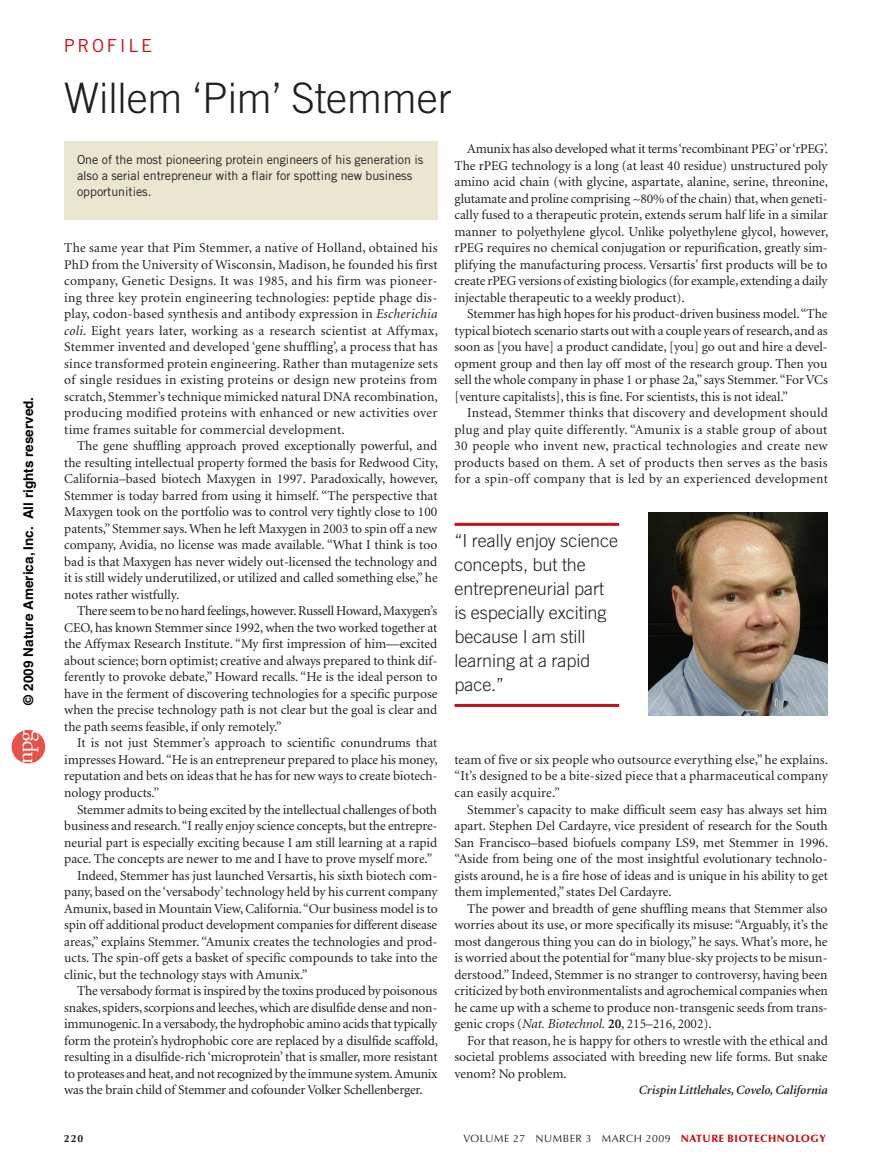
<style>
.page{position:relative;width:891px;height:1175px;background:#fff}
.page>*{position:absolute;margin:0;border:0;box-sizing:border-box;transform-origin:0 0}
.t1{font:300 42px "Trade Gothic";letter-spacing:-.005em;color:#231f20}
.t2{font:300 18px/24px "Trade Gothic";letter-spacing:-.005em;color:#231f20}
.t3{font:18px "Trade Gothic";letter-spacing:.15em;color:#c4121a}
.t4{font:13.5px/16.5px "Minion";letter-spacing:-.005em;color:#231f20;text-align:justify}
.t5{font:700 13.5px "Helvetica";color:#000}
.t6{font:italic 600 12.75px "Minion";letter-spacing:-.005em;color:#231f20}
.t7{font:12.45px/16.2px "Trade Gothic";letter-spacing:-.005em;color:#231f20}
.t8{font:10.5px "Optima";letter-spacing:.05em;color:#231f20}
.t9{font:700 10.5px "Optima";color:#231f20}
.s1{font-style:italic}
.s2{font-weight:700}
.s3{font-weight:900;color:#c4121a}
</style>
<div class="page">
<div style="left:64px;top:150px;width:373px;height:70px;background:#ebe6cf"></div>
<hr style="left:455px;top:523px;width:164px;height:3px;background:#c4121a">
<hr style="left:455px;top:704px;width:164px;height:3px;background:#c4121a">
<img style="left:649px;top:512px;width:179px;height:203px">
<div style="left:64px;top:141px;width:374px;height:70px;background:#ebe6cf"></div>
<svg style="left:12px;top:730px;width:33px;height:33px"></svg>
<p class="t5" style="left:24px;top:705px;width:309px;rotate:-90deg">© 2009 Nature America, Inc. All rights reserved.</p>
<h2 class="t3" style="left:64px;top:35px;width:90px">profile</h2>
<h1 class="t1" style="left:64px;top:73px;width:389px">Willem ‘Pim’ Stemmer</h1>
<p class="t7" style="left:77px;top:151px;width:348px">One of the most pioneering protein engineers of his generation is also a serial entrepreneur with a flair for spotting new business opportunities.</p>
<p class="t4" style="left:64px;top:240px;width:375px">The same year that Pim Stemmer, a native of Holland, obtained his PhD from the University of Wisconsin, Madison, he founded his first company, Genetic Designs. It was 1985, and his firm was pioneer&shy;ing three key protein engineering technologies: peptide phage dis&shy;play, codon-based synthesis and antibody expression in <span class="s1">Escherichia coli</span>. Eight years later, working as a research scientist at Affymax, Stemmer invented and developed ‘gene shuffling’, a process that has since transformed protein engineering. Rather than mutagenize sets of single residues in existing proteins or design new proteins from scratch, Stemmer’s technique mimicked natural DNA recombination, producing modified proteins with enhanced or new activities over time frames suitable for commercial development.</p>
<p class="t4" style="left:64px;top:438px;width:375px;text-indent:13px">The gene shuffling approach proved exceptionally powerful, and the resulting intellectual property formed the basis for Redwood City, California–based biotech Maxygen in 1997. Paradoxically, however, Stemmer is today barred from using it himself. “The perspective that Maxygen took on the portfolio was to control very tightly close to 100 patents,” Stemmer says. When he left Maxygen in 2003 to spin off a new company, Avidia, no license was made available. “What I think is too bad is that Maxygen has never widely out-licensed the technology and it is still widely underutilized, or utilized and called something else,” he notes rather wistfully.</p>
<p class="t4" style="left:64px;top:603px;width:375px;text-indent:13px">There seem to be no hard feelings, however. Russell Howard, Maxygen’s CEO, has known Stemmer since 1992, when the two worked together at the Affymax Research Institute. “My first impression of him—excited about science; born optimist; creative and always prepared to think dif&shy;ferently to provoke debate,” Howard recalls. “He is the ideal person to have in the ferment of discovering technologies for a specific purpose when the precise technology path is not clear but the goal is clear and the path seems feasible, if only remotely.”</p>
<p class="t4" style="left:64px;top:735px;width:375px;text-indent:13px">It is not just Stemmer’s approach to scientific conundrums that impresses Howard. “He is an entrepreneur prepared to place his money, reputation and bets on ideas that he has for new ways to create biotech&shy;nology products.”</p>
<p class="t4" style="left:77px;top:801px;width:362px">Stemmer admits to being excited by the intellectual challenges of both</p>
<p class="t4" style="left:64px;top:818px;width:375px">business and research. “I really enjoy science concepts, but the entrepre-</p>
<p class="t4" style="left:64px;top:834px;width:375px">neurial part is especially exciting because I am still learning at a rapid</p>
<p class="t4" style="left:64px;top:851px;width:369px">pace. The concepts are newer to me and I have to prove myself more.”</p>
<p class="t4" style="left:77px;top:867px;width:362px">Indeed, Stemmer has just launched Versartis, his sixth biotech com-</p>
<p class="t4" style="left:64px;top:884px;width:375px">pany, based on the ‘versabody’ technology held by his current company</p>
<p class="t4" style="left:64px;top:900px;width:375px">Amunix, based in Mountain View, California. “Our business model is to</p>
<p class="t4" style="left:64px;top:917px;width:374px">spin off additional product development companies for different disease</p>
<p class="t4" style="left:64px;top:933px;width:375px">areas,” explains Stemmer. “Amunix creates the technologies and prod-</p>
<p class="t4" style="left:64px;top:950px;width:375px">ucts. The spin-off gets a basket of specific compounds to take into the</p>
<p class="t4" style="left:64px;top:966px;width:245px">clinic, but the technology stays with Amunix.”</p>
<p class="t4" style="left:77px;top:983px;width:362px">The versabody format is inspired by the toxins produced by poisonous</p>
<p class="t4" style="left:64px;top:999px;width:375px">snakes, spiders, scorpions and leeches, which are disulfide dense and non-</p>
<p class="t4" style="left:64px;top:1016px;width:375px">immunogenic. In a versabody, the hydrophobic amino acids that typically</p>
<p class="t4" style="left:64px;top:1032px;width:375px">form the protein’s hydrophobic core are replaced by a disulfide scaffold,</p>
<p class="t4" style="left:64px;top:1049px;width:375px">resulting in a disulfide-rich ‘microprotein’ that is smaller, more resistant</p>
<p class="t4" style="left:64px;top:1065px;width:375px">to proteases and heat, and not recognized by the immune system.Amunix</p>
<p class="t4" style="left:64px;top:1082px;width:360px">was the brain child of Stemmer and cofounder Volker Schellenberger.</p>
<p class="t4" style="left:455px;top:141px;width:375px;text-indent:13px">Amunix has also developed what it terms ‘recombinant PEG’ or ‘rPEG’.<br>The rPEG technology is a long (at least 40 residue) unstructured poly amino acid chain (with glycine, aspartate, alanine, serine, threonine, glutamate and proline comprising ~80% of the chain) that, when geneti&shy;cally fused to a therapeutic protein, extends serum half life in a similar manner to polyethylene glycol. Unlike polyethylene glycol, however, rPEG requires no chemical conjugation or repurification, greatly sim&shy;plifying the manufacturing process. Versartis’ first products will be to create rPEG versions of existing biologics (for example, extending a daily injectable therapeutic to a weekly product).</p>
<p class="t4" style="left:455px;top:306px;width:375px;text-indent:13px">Stemmer has high hopes for his product-driven business model. “The typical biotech scenario starts out with a couple years of research, and as soon as [you have] a product candidate, [you] go out and hire a devel&shy;opment group and then lay off most of the research group. Then you sell the whole company in phase 1 or phase 2a,” says Stemmer. “For VCs [venture capitalists], this is fine. For scientists, this is not ideal.”</p>
<p class="t4" style="left:455px;top:405px;width:375px;text-indent:13px">Instead, Stemmer thinks that discovery and development should plug and play quite differently. “Amunix is a stable group of about 30 people who invent new, practical technologies and create new products based on them. A set of products then serves as the basis for a spin-off company that is led by an experienced development</p>
<h2 class="t2" style="left:455px;top:528px;width:165px">“I really enjoy science concepts, but the entrepreneurial part is especially exciting because I am still learning at a rapid pace.”</h2>
<p class="t4" style="left:455px;top:752px;width:375px">team of five or six people who outsource everything else,” he explains. “It’s designed to be a bite-sized piece that a pharmaceutical company can easily acquire.”</p>
<p class="t4" style="left:455px;top:801px;width:375px;text-indent:13px">Stemmer’s capacity to make difficult seem easy has always set him apart. Stephen Del Cardayre, vice president of research for the South San Francisco–based biofuels company LS9, met Stemmer in 1996. “Aside from being one of the most insightful evolutionary technolo&shy;gists around, he is a fire hose of ideas and is unique in his ability to get them implemented,” states Del Cardayre.</p>
<p class="t4" style="left:455px;top:900px;width:375px;text-indent:13px">The power and breadth of gene shuffling means that Stemmer also worries about its use, or more specifically its misuse: “Arguably, it’s the most dangerous thing you can do in biology,” he says. What’s more, he is worried about the potential for “many blue-sky projects to be misun&shy;derstood.” Indeed, Stemmer is no stranger to controversy, having been criticized by both environmentalists and agrochemical companies when he came up with a scheme to produce non-transgenic seeds from trans&shy;genic crops (<span class="s1">Nat. Biotechnol.</span> <span class="s2">20</span>, 215–216, 2002).</p>
<p class="t4" style="left:455px;top:1032px;width:375px;text-indent:13px">For that reason, he is happy for others to wrestle with the ethical and societal problems associated with breeding new life forms. But snake venom? No problem.</p>
<p class="t6" style="left:639px;top:1083px;width:190px">Crispin Littlehales, Covelo, California</p>
<p class="t9" style="left:64px;top:1132px;width:21px">220</p>
<p class="t8" style="left:463px;top:1132px;width:364px">VOLUME 27 NUMBER 3 MARCH 2009 <span class="s3">NATURE BIOTECHNOLOGY</span></p>
</div>
